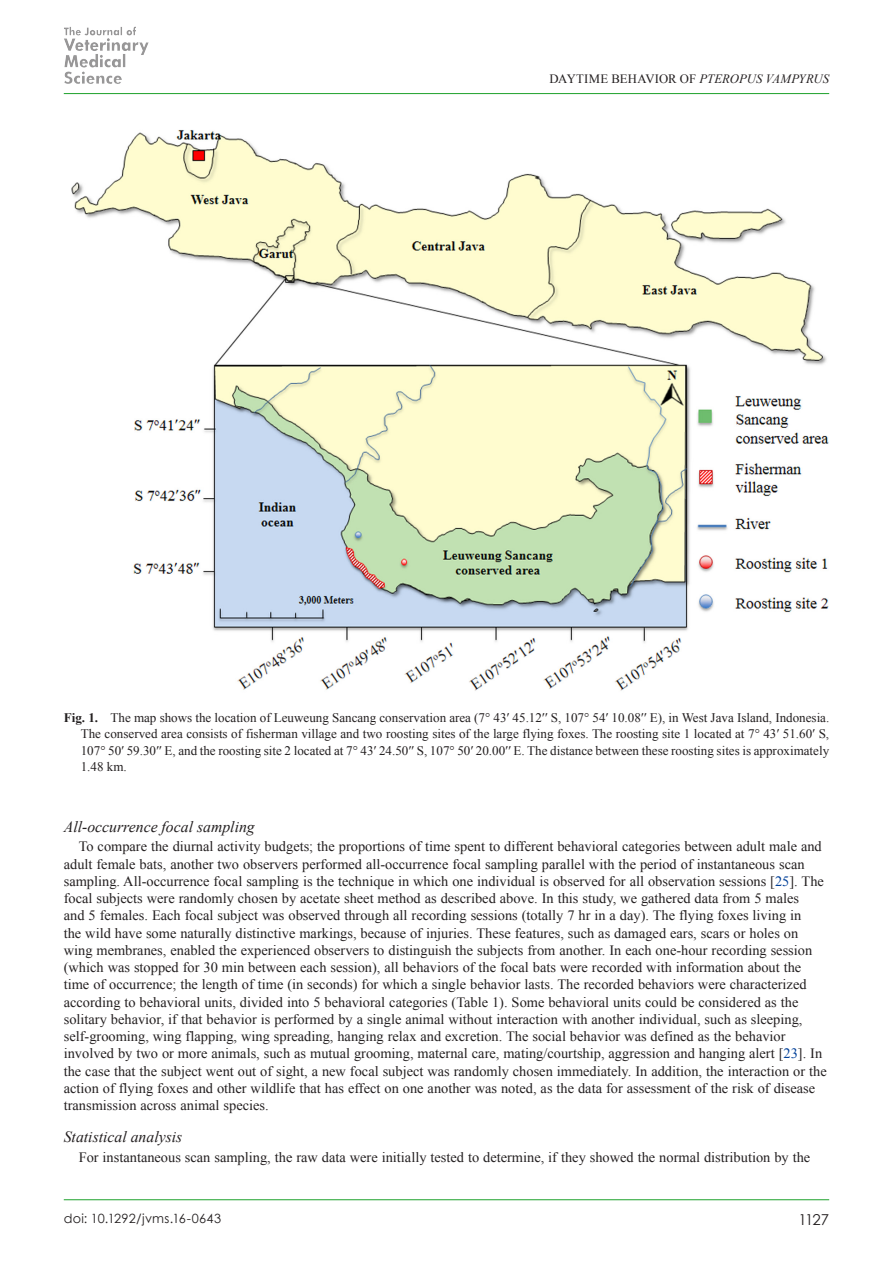
<style>
.page{position:relative;width:893px;height:1263px;background:#fff}
.page>*{position:absolute;margin:0;border:0;box-sizing:border-box;transform-origin:0 0}
.t1{font:italic 15.75px "Times New Roman";color:#231f20}
.t2{font:15px "Century Gothic";color:#231f20}
.t3{font:14.25px/17.2px "Times New Roman";color:#231f20}
.t4{font:13.05px/16.5px "Times New Roman";color:#231f20;text-align:justify}
.t5{font:12.75px "Times New Roman";color:#231f20}
.t6{font:12.75px "Century Gothic";letter-spacing:.02em;color:#231f20}
.s1{font-style:italic}
.s2{font-weight:700}
.s3{color:#003f98}
</style>
<div class="page">
<img style="left:64px;top:27px;width:74px;height:24px">
<hr style="left:64px;top:93px;width:765px;height:1px;background:#2aa738">
<hr style="left:64px;top:1199px;width:765px;height:1px;background:#2aa738">
<img style="left:71px;top:130px;width:758px;height:561px">
<p class="t5" style="left:550px;top:70px;width:281px">DAYTIME BEHAVIOR OF <span class="s1">PTEROPUS VAMPYRUS</span></p>
<p class="t4" style="left:81px;top:709px;width:750px;text-indent:-17px"><span class="s2">Fig. 1.</span> The map shows the location of Leuweung Sancang conservation area (7° 43′ 45.12′′ S, 107° 54′ 10.08′′ E), in West Java Island, Indonesia.<br>The conserved area consists of fisherman village and two roosting sites of the large flying foxes. The roosting site 1 located at 7° 43′ 51.60′ S, 107° 50′ 59.30′′ E, and the roosting site 2 located at 7° 43′ 24.50′′ S, 107° 50′ 20.00′′ E. The distance between these roosting sites is approximately 1.48 km.</p>
<p class="t1" style="left:64px;top:816px;width:193px">All-occurrence focal sampling</p>
<p class="t3" style="left:64px;top:838px;width:764px;text-indent:15px">To compare the diurnal activity budgets; the proportions of time spent to different behavioral categories between adult male and adult female bats, another two observers performed all-occurrence focal sampling parallel with the period of instantaneous scan sampling. All-occurrence focal sampling is the technique in which one individual is observed for all observation sessions [<span class="s3">25</span>]. The focal subjects were randomly chosen by acetate sheet method as described above. In this study, we gathered data from 5 males<br>and 5 females. Each focal subject was observed through all recording sessions (totally 7 hr in a day). The flying foxes living in<br>the wild have some naturally distinctive markings, because of injuries. These features, such as damaged ears, scars or holes on wing membranes, enabled the experienced observers to distinguish the subjects from another. In each one-hour recording session (which was stopped for 30 min between each session), all behaviors of the focal bats were recorded with information about the time of occurrence; the length of time (in seconds) for which a single behavior lasts. The recorded behaviors were characterized according to behavioral units, divided into 5 behavioral categories (Table 1). Some behavioral units could be considered as the solitary behavior, if that behavior is performed by a single animal without interaction with another individual, such as sleeping, self-grooming, wing flapping, wing spreading, hanging relax and excretion. The social behavior was defined as the behavior involved by two or more animals, such as mutual grooming, maternal care, mating/courtship, aggression and hanging alert [<span class="s3">23</span>]. In the case that the subject went out of sight, a new focal subject was randomly chosen immediately. In addition, the interaction or the action of flying foxes and other wildlife that has effect on one another was noted, as the data for assessment of the risk of disease transmission across animal species.</p>
<p class="t1" style="left:64px;top:1126px;width:120px">Statistical analysis</p>
<p class="t3" style="left:79px;top:1148px;width:733px">For instantaneous scan sampling, the raw data were initially tested to determine, if they showed the normal distribution by the</p>
<p class="t6" style="left:64px;top:1209px;width:159px">doi: 10.1292/jvms.16-0643</p>
<p class="t2" style="left:798px;top:1209px;width:32px">1127</p>
</div>
